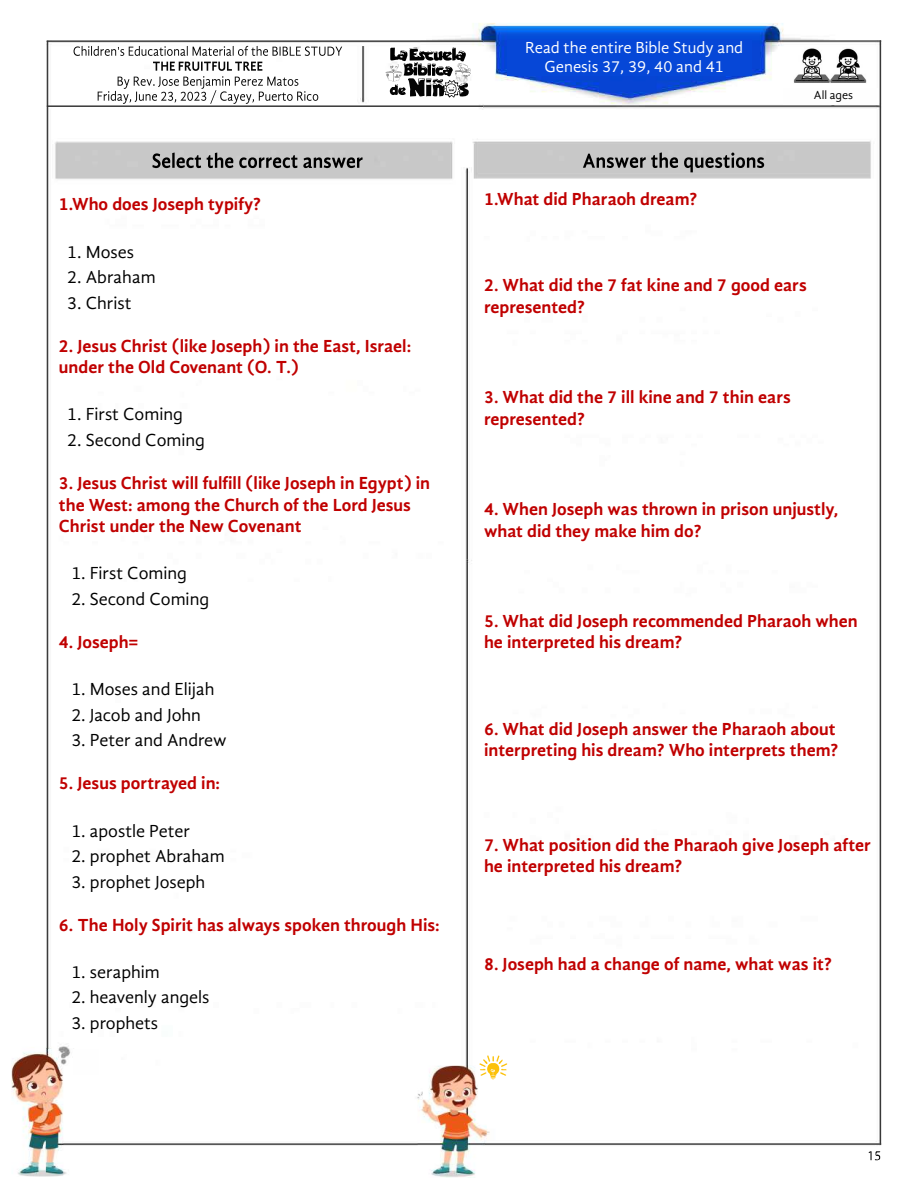
<style>
.page{position:relative;width:918px;height:1188px;background:#fff}
.page>*{position:absolute;margin:0;border:0;box-sizing:border-box;transform-origin:0 0}
.t1{font:700 18px/21.6px "Gandhi Sans";color:#c00000}
.t2{font:18px "Gandhi Sans";color:#000}
.t3{font:16.5px/19.8px "Gandhi Sans";color:#fff;text-align:center}
.t4{font:12.15px "Gandhi Sans";color:#000}
</style>
<div class="page">
<img style="left:11px;top:23px;width:871px;height:1154px">
<img style="left:793px;top:48px;width:74px;height:36px">
<img style="left:12px;top:1047px;width:79px;height:129px">
<img style="left:418px;top:1066px;width:69px;height:112px">
<hr style="left:47px;top:41px;width:1px;height:1008px;background:#3c3c3c">
<hr style="left:363px;top:46px;width:1px;height:56px;background:#303030">
<hr style="left:467px;top:168px;width:1px;height:391px;background:#3c3c3c">
<hr style="left:880px;top:40px;width:1px;height:1105px;background:#303030">
<hr style="left:778px;top:40px;width:103px;height:2px;background:#3c3c3c">
<hr style="left:47px;top:41px;width:436px;height:1px;background:#303030">
<hr style="left:47px;top:105px;width:436px;height:2px;background:#303030">
<hr style="left:485px;top:1143px;width:396px;height:2px;background:#3c3c3c">
<svg style="left:386px;top:47px;width:85px;height:51px"></svg>
<svg style="left:152px;top:153px;width:211px;height:15px;background:#848484"></svg>
<svg style="left:583px;top:152px;width:181px;height:20px;background:#939393"></svg>
<svg style="left:480px;top:1055px;width:27px;height:24px"></svg>
<svg style="left:869px;top:1151px;width:11px;height:9px"></svg>
<svg style="left:74px;top:46px;width:268px;height:10px"></svg>
<svg style="left:98px;top:62px;width:220px;height:42px"></svg>
<div style="left:507px;top:39px;width:245px;height:37px;background:#0647d7"></div>
<div style="left:783px;top:88px;width:96px;height:17px;background:#fefefe"></div>
<div style="left:74px;top:1049px;width:25px;height:25px;background:#fefefe"></div>
<p class="t1" style="left:59px;top:194px;width:203px">1.Who does Joseph typify?</p>
<p class="t2" style="left:67px;top:241px;width:68px">1. Moses</p>
<p class="t2" style="left:67px;top:267px;width:90px">2. Abraham</p>
<p class="t2" style="left:67px;top:292px;width:66px">3. Christ</p>
<p class="t1" style="left:59px;top:335px;width:354px">2. Jesus Christ (like Joseph) in the East, Israel: under the Old Covenant (O. T.)</p>
<p class="t2" style="left:67px;top:404px;width:117px">1. First Coming</p>
<p class="t2" style="left:67px;top:430px;width:139px">2. Second Coming</p>
<p class="t1" style="left:59px;top:472px;width:373px">3. Jesus Christ will fulfill (like Joseph in Egypt) in the West: among the Church of the Lord Jesus<br>Christ under the New Covenant</p>
<p class="t2" style="left:71px;top:563px;width:117px">1. First Coming</p>
<p class="t2" style="left:71px;top:589px;width:139px">2. Second Coming</p>
<p class="t1" style="left:59px;top:631px;width:81px">4. Joseph=</p>
<p class="t2" style="left:71px;top:679px;width:145px">1. Moses and Elijah</p>
<p class="t2" style="left:71px;top:705px;width:131px">2. Jacob and John</p>
<p class="t2" style="left:71px;top:730px;width:157px">3. Peter and Andrew</p>
<p class="t1" style="left:59px;top:773px;width:163px">5. Jesus portrayed in:</p>
<p class="t2" style="left:71px;top:820px;width:120px">1. apostle Peter</p>
<p class="t2" style="left:71px;top:846px;width:155px">2. prophet Abraham</p>
<p class="t2" style="left:71px;top:871px;width:135px">3. prophet Joseph</p>
<p class="t1" style="left:59px;top:914px;width:382px">6. The Holy Spirit has always spoken through His:</p>
<p class="t2" style="left:71px;top:962px;width:90px">1. seraphim</p>
<p class="t2" style="left:71px;top:987px;width:140px">2. heavenly angels</p>
<p class="t2" style="left:71px;top:1013px;width:88px">3. prophets</p>
<p class="t3" style="left:525px;top:37px;width:219px">Read the entire Bible Study and<br>Genesis 37, 39, 40 and 41</p>
<p class="t4" style="left:814px;top:88px;width:41px">All ages</p>
<p class="t1" style="left:484px;top:188px;width:215px">1.What did Pharaoh dream?</p>
<p class="t1" style="left:484px;top:274px;width:324px">2. What did the 7 fat kine and 7 good ears represented?</p>
<p class="t1" style="left:484px;top:386px;width:308px">3. What did the 7 ill kine and 7 thin ears represented?</p>
<p class="t1" style="left:484px;top:498px;width:356px">4. When Joseph was thrown in prison unjustly, what did they make him do?</p>
<p class="t1" style="left:484px;top:610px;width:375px">5. What did Joseph recommended Pharaoh when he interpreted his dream?</p>
<p class="t1" style="left:484px;top:718px;width:356px">6. What did Joseph answer the Pharaoh about interpreting his dream? Who interprets them?</p>
<p class="t1" style="left:484px;top:834px;width:388px">7. What position did the Pharaoh give Joseph after he interpreted his dream?</p>
<p class="t1" style="left:484px;top:953px;width:349px">8. Joseph had a change of name, what was it?</p>
</div>
